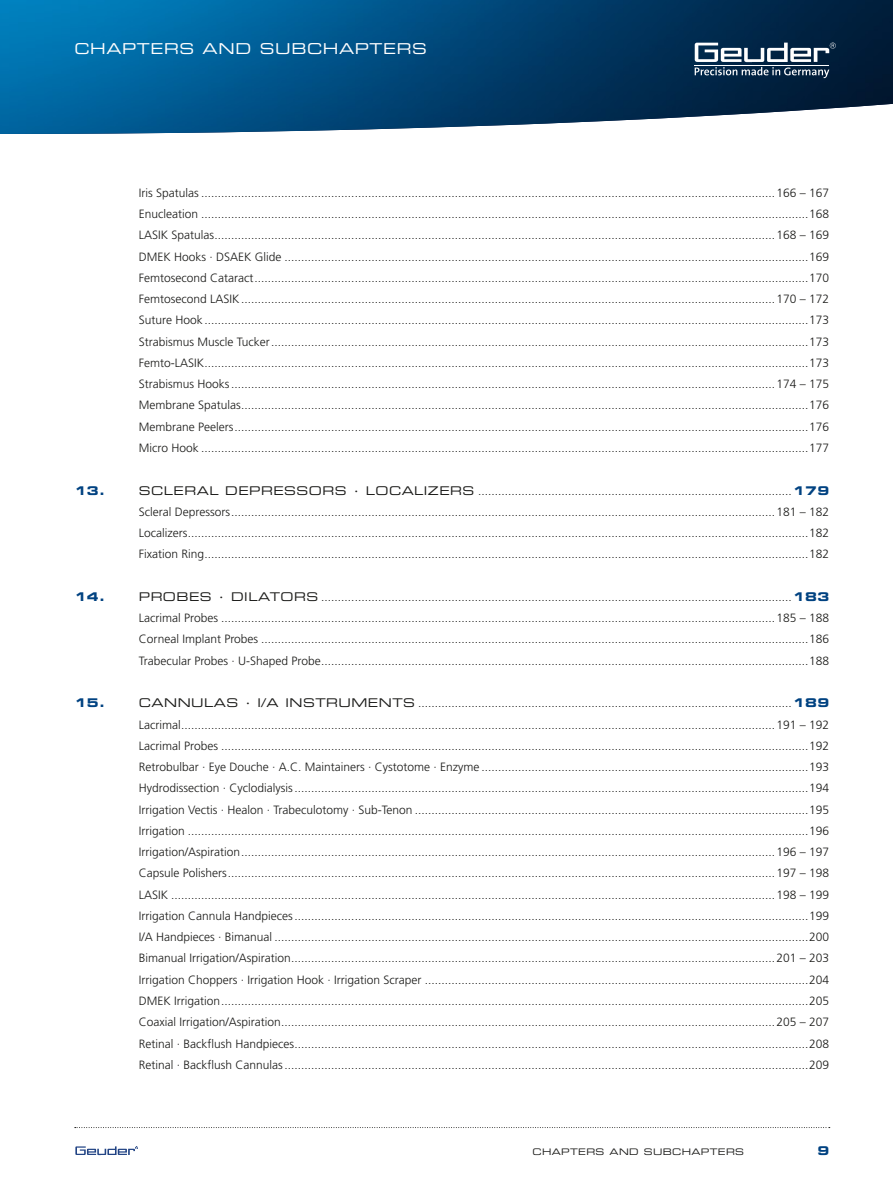
<style>
.page{position:relative;width:893px;height:1191px;background:#fff}
.page>*{position:absolute;margin:0;border:0;box-sizing:border-box;transform-origin:0 0}
.t1{font:15px "Eurostile LT Std Ex 2";letter-spacing:.04em;color:#fff}
.t2{font:300 12px/21.3px "Frutiger LT Std";color:#1a1a18;text-align:justify}
.t3{font:12px "Eurostile LT Std Ex 2";letter-spacing:.04em;color:#1a1a18}
.t4{font:12px "Eurostile LT Std Bold Ex 2";letter-spacing:.04em;color:#004281}
.t5{font:9px "Eurostile LT Std Ex 2";letter-spacing:.04em;color:#1a1a18}
.s1{font-family:"Eurostile LT Std Ex 2";font-weight:400}
.s2{font-family:"Eurostile LT Std Bold Ex 2";font-weight:400;color:#004281}
</style>
<div class="page">
<img style="left:0;top:0;width:893px;height:134px">
<svg style="left:695px;top:43px;width:141px;height:35px"></svg>
<svg style="left:75px;top:1146px;width:63px;height:9px"></svg>
<svg style="left:75px;top:1127px;width:755px;height:1px"></svg>
<p class="t1" style="left:74px;top:38px;width:354px">CHAPTERS AND SUBCHAPTERS</p>
<p class="t2" style="left:139px;top:182px;width:692px">Iris Spatulas ............................................................................................................................................................................166 – 167<br>Enucleation ......................................................................................................................................................................................168<br>LASIK Spatulas........................................................................................................................................................................168 – 169<br>DMEK Hooks · DSAEK Glide .............................................................................................................................................................169<br>Femtosecond Cataract......................................................................................................................................................................170<br>Femtosecond LASIK................................................................................................................................................................170 – 172<br>Suture Hook .....................................................................................................................................................................................173<br>Strabismus Muscle Tucker.................................................................................................................................................................173<br>Femto-LASIK.....................................................................................................................................................................................173<br>Strabismus Hooks...................................................................................................................................................................174 – 175<br>Membrane Spatulas..........................................................................................................................................................................176<br>Membrane Peelers............................................................................................................................................................................176<br>Micro Hook ......................................................................................................................................................................................177</p>
<p class="t4" style="left:74px;top:482px;width:32px">13.</p>
<p class="t2" style="left:139px;top:480px;width:692px"><span class="s1">SCLERAL DEPRESSORS · LOCALIZERS</span> ..............................................................................................<span class="s2">179<br></span>Scleral Depressors...................................................................................................................................................................181 – 182<br>Localizers..........................................................................................................................................................................................182<br>Fixation Ring.....................................................................................................................................................................................182</p>
<p class="t4" style="left:74px;top:588px;width:32px">14.</p>
<p class="t3" style="left:139px;top:588px;width:181px">PROBES · DILATORS</p>
<p class="t4" style="left:793px;top:588px;width:38px">183</p>
<p class="t2" style="left:139px;top:607px;width:692px">Lacrimal Probes ......................................................................................................................................................................185 – 188<br>Corneal Implant Probes ....................................................................................................................................................................186<br>Trabecular Probes · U-Shaped Probe..................................................................................................................................................188</p>
<p class="t4" style="left:74px;top:694px;width:32px">15.</p>
<p class="t3" style="left:139px;top:694px;width:278px">CANNULAS · I/A INSTRUMENTS</p>
<p class="t4" style="left:793px;top:694px;width:38px">189</p>
<p class="t2" style="left:139px;top:714px;width:692px">Lacrimal..................................................................................................................................................................................191 – 192<br>Lacrimal Probes ................................................................................................................................................................................192<br>Retrobulbar · Eye Douche · A.C. Maintainers · Cystotome · Enzyme ..................................................................................................193<br>Hydrodissection · Cyclodialysis ..........................................................................................................................................................194<br>Irrigation Vectis · Healon · Trabeculotomy · Sub-Tenon ......................................................................................................................195<br>Irrigation ..........................................................................................................................................................................................196<br>Irrigation/Aspiration................................................................................................................................................................196 – 197<br>Capsule Polishers....................................................................................................................................................................197 – 198<br>LASIK .....................................................................................................................................................................................198 – 199<br>Irrigation Cannula Handpieces..........................................................................................................................................................199<br>I/A Handpieces · Bimanual ................................................................................................................................................................200<br>Bimanual Irrigation/Aspiration.................................................................................................................................................201 – 203<br>Irrigation Choppers · Irrigation Hook · Irrigation Scraper ...................................................................................................................204<br>DMEK Irrigation................................................................................................................................................................................205<br>Coaxial Irrigation/Aspiration....................................................................................................................................................205 – 207<br>Retinal · Backflush Handpieces..........................................................................................................................................................208<br>Retinal · Backflush Cannulas.............................................................................................................................................................209</p>
<p class="t5" style="left:533px;top:1145px;width:213px">CHAPTERS AND SUBCHAPTERS</p>
<p class="t4" style="left:817px;top:1142px;width:13px">9</p>
</div>
